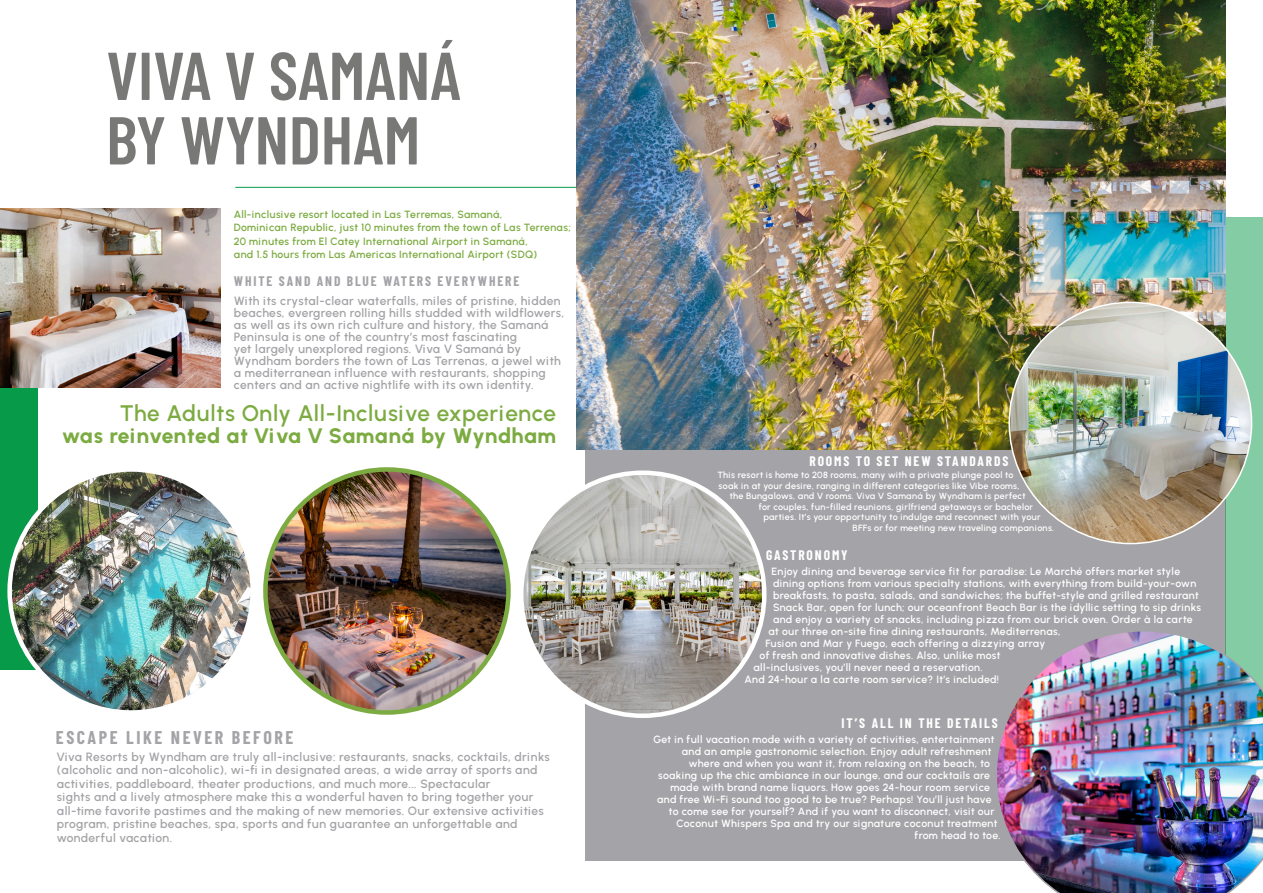
<style>
.page{position:relative;width:1263px;height:893px;background:#fff}
.page>*{position:absolute;margin:0;border:0;box-sizing:border-box;transform-origin:0 0}
.Page_Heading{font:600 67.5px/64.5px "Barlow Condensed";color:#787877}
.Body_Text{font:600 22.5px "Urbanist";letter-spacing:.02em;color:#7cab41}
.Body_Text-2{font:800 21px "Urbanist";letter-spacing:.015em;color:#7cab41}
.Subhead{font:700 18px "Barlow Condensed";letter-spacing:.14em;color:#a4a4a8}
.Subhead-2{font:700 13.5px "Barlow Condensed";letter-spacing:.14em;color:#fff}
.Subhead-3{font:700 13.5px "Barlow Condensed";letter-spacing:.14em;color:#a4a4a8}
.Body_Text-3{font:600 12px/12px "Urbanist";letter-spacing:.02em;color:#a4a4a8}
.Body_Text-4{font:600 10.5px/12px "Urbanist";letter-spacing:.02em;color:#fff}
.Body_Text-5{font:600 10.5px "Urbanist";letter-spacing:.025em;color:#7cab41}
.Body_Text-6{font:600 9px "Urbanist";letter-spacing:.02em;color:#fff}
</style>
<div class="page">
<hr style="left:235px;top:187px;width:352px;height:1px;background:#079a49">
<div style="left:585px;top:0;width:640px;height:860px;background:#a4a4a8"></div>
<div style="left:0;top:217px;width:37px;height:453px;background:#079a49"></div>
<div style="left:1225px;top:217px;width:38px;height:568px;background:#83cca4"></div>
<img style="left:521px;top:473px;width:243px;height:243px;border-radius:121px">
<img style="left:0;top:208px;width:220px;height:180px">
<img style="left:576px;top:0;width:649px;height:450px">
<img style="left:265px;top:469px;width:243px;height:243px;border-radius:121px">
<img style="left:10px;top:469px;width:243px;height:243px;border-radius:121px">
<img style="left:995px;top:630px;width:268px;height:263px">
<img style="left:1009px;top:302px;width:242px;height:242px">
<p class="Page_Heading" style="left:106px;top:39px;width:356px">VIVA V SAMANÁ<br>BY WYNDHAM</p>
<p class="Body_Text-5" style="left:234px;top:208px;width:270px">All-inclusive resort located in Las Terremas, Samaná,</p>
<p class="Body_Text-5" style="left:234px;top:221px;width:338px">Dominican Republic, just 10 minutes from the town of Las Terrenas;</p>
<p class="Body_Text-5" style="left:234px;top:235px;width:296px">20 minutes from El Catey International Airport in Samaná,</p>
<p class="Body_Text-5" style="left:234px;top:248px;width:305px">and 1.5 hours from Las Americas International Airport (SDQ)</p>
<p class="Subhead-3" style="left:234px;top:271px;width:287px">WHITE SAND AND BLUE WATERS EVERYWHERE</p>
<p class="Body_Text-3" style="left:234px;top:295px;width:332px">With its crystal-clear waterfalls, miles of pristine, hidden beaches, evergreen rolling hills studded with wildflowers, as well as its own rich culture and history, the Samaná Peninsula is one of the country’s most fascinating<br>yet largely unexplored regions. Viva V Samaná by Wyndham borders the town of Las Terrenas, a jewel with a mediterranean influence with restaurants, shopping centers and an active nightlife with its own identity.</p>
<p class="Body_Text" style="left:120px;top:400px;width:438px">The Adults Only All-Inclusive experience</p>
<p class="Body_Text-2" style="left:62px;top:423px;width:496px">was reinvented at Viva V Samaná by Wyndham</p>
<p class="Subhead" style="left:56px;top:724px;width:239px">ESCAPE LIKE NEVER BEFORE</p>
<p class="Body_Text-3" style="left:57px;top:751px;width:494px">Viva Resorts by Wyndham are truly all-inclusive: restaurants, snacks, cocktails, drinks</p>
<p class="Body_Text-3" style="left:57px;top:764px;width:482px">(alcoholic and non-alcoholic), wi-fi in designated areas, a wide array of sports and</p>
<p class="Body_Text-3" style="left:57px;top:778px;width:435px">activities, paddleboard, theater productions, and much more... Spectacular</p>
<p class="Body_Text-3" style="left:57px;top:791px;width:478px">sights and a lively atmosphere make this a wonderful haven to bring together your</p>
<p class="Body_Text-3" style="left:57px;top:805px;width:488px">all-time favorite pastimes and the making of new memories. Our extensive activities</p>
<p class="Body_Text-3" style="left:57px;top:818px;width:462px">program, pristine beaches, spa, sports and fun guarantee an unforgettable and</p>
<p class="Body_Text-3" style="left:57px;top:832px;width:117px">wonderful vacation.</p>
<p class="Subhead-2" style="left:809px;top:452px;width:201px">ROOMS TO SET NEW STANDARDS</p>
<p class="Body_Text-6" style="left:717px;top:470px;width:298px">This resort is home to 208 rooms, many with a private plunge pool to</p>
<p class="Body_Text-6" style="left:719px;top:480px;width:302px">soak in at your desire, ranging in different categories like Vibe rooms,</p>
<p class="Body_Text-6" style="left:730px;top:491px;width:297px">the Bungalows, and V rooms. Viva V Samaná by Wyndham is perfect</p>
<p class="Body_Text-6" style="left:759px;top:501px;width:276px">for couples, fun-filled reunions, girlfriend getaways or bachelor</p>
<p class="Body_Text-6" style="left:763px;top:512px;width:279px">parties. It’s your opportunity to indulge and reconnect with your</p>
<p class="Body_Text-6" style="left:853px;top:522px;width:203px">BFFs or for meeting new traveling companions.</p>
<p class="Subhead-2" style="left:766px;top:546px;width:83px">GASTRONOMY</p>
<p class="Body_Text-4" style="left:771px;top:565px;width:431px">Enjoy dining and beverage service fit for paradise: Le Marché offers market style dining options from various specialty stations, with everything from build-your-own breakfasts, to pasta, salads, and sandwiches; the buffet-style and grilled restaurant Snack Bar, open for lunch; our oceanfront Beach Bar is the idyllic setting to sip drinks and enjoy a variety of snacks, including pizza from our brick oven. Order à la carte</p>
<p class="Body_Text-4" style="left:768px;top:625px;width:294px">at our three on-site fine dining restaurants, Mediterrenas,</p>
<p class="Body_Text-4" style="left:765px;top:637px;width:281px">Fusion and Mar y Fuego, each offering a dizzying array</p>
<p class="Body_Text-4" style="left:759px;top:649px;width:243px">of fresh and innovative dishes. Also, unlike most</p>
<p class="Body_Text-4" style="left:753px;top:661px;width:231px">all-inclusives, you’ll never need a reservation.</p>
<p class="Body_Text-4" style="left:744px;top:673px;width:256px">And 24-hour a la carte room service? It’s included!</p>
<p class="Subhead-2" style="left:841px;top:714px;width:158px">IT’S ALL IN THE DETAILS</p>
<p class="Body_Text-4" style="left:653px;top:733px;width:343px">Get in full vacation mode with a variety of activities, entertainment</p>
<p class="Body_Text-4" style="left:682px;top:745px;width:311px">and an ample gastronomic selection. Enjoy adult refreshment</p>
<p class="Body_Text-4" style="left:689px;top:757px;width:303px">where and when you want it, from relaxing on the beach, to</p>
<p class="Body_Text-4" style="left:658px;top:769px;width:333px">soaking up the chic ambiance in our lounge, and our cocktails are</p>
<p class="Body_Text-4" style="left:670px;top:781px;width:321px">made with brand name liquors. How goes 24-hour room service</p>
<p class="Body_Text-4" style="left:657px;top:793px;width:336px">and free Wi-Fi sound too good to be true? Perhaps! You’ll just have</p>
<p class="Body_Text-4" style="left:669px;top:805px;width:327px">to come see for yourself? And if you want to disconnect, visit our</p>
<p class="Body_Text-4" style="left:677px;top:817px;width:322px">Coconut Whispers Spa and try our signature coconut treatment</p>
<p class="Body_Text-4" style="left:915px;top:829px;width:87px">from head to toe.</p>
</div>
